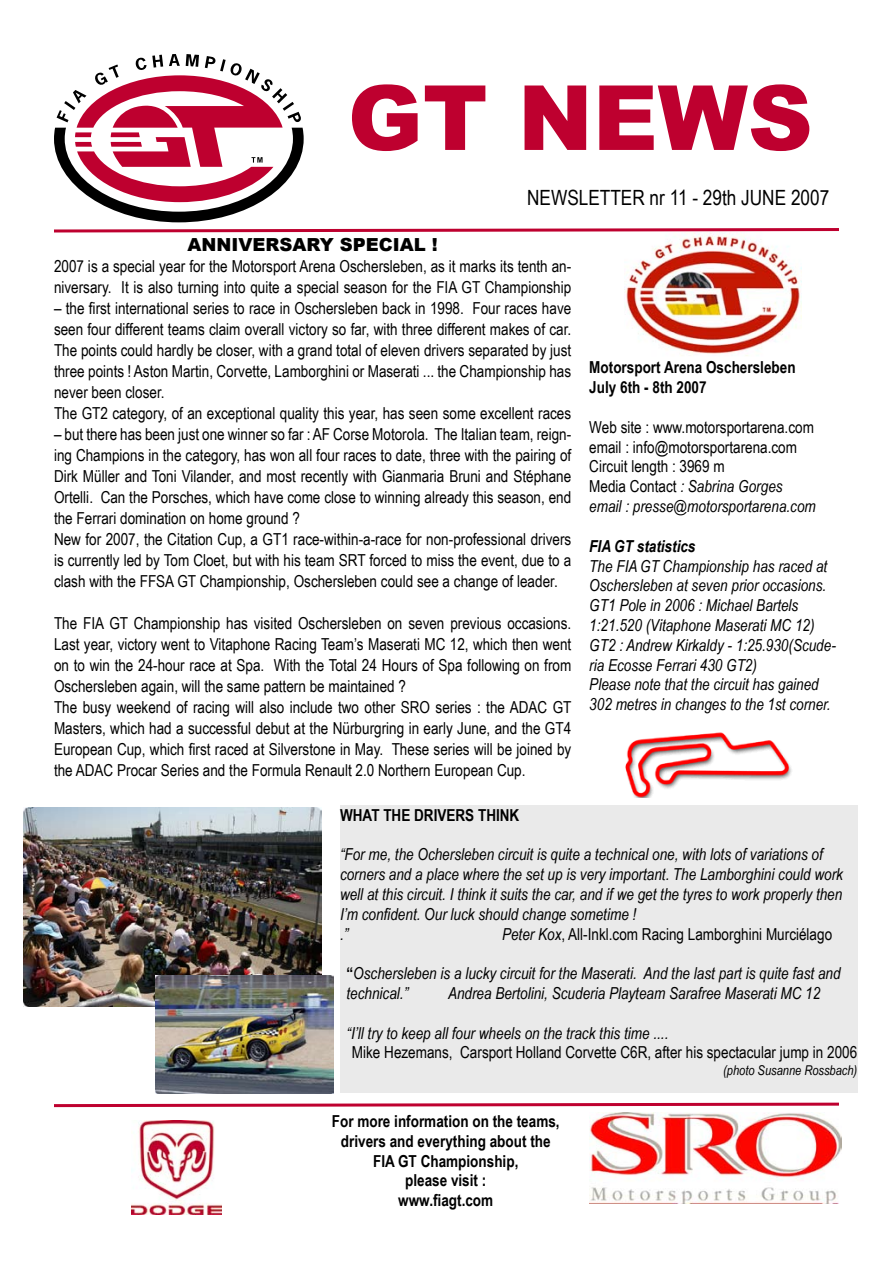
<style>
.page{position:relative;width:893px;height:1263px;background:#fff}
.page>*{position:absolute;margin:0;border:0;box-sizing:border-box;transform-origin:0 0}
.t1{font:900 90px "Arial";color:#be002f}
.t2{font:21px "Arial Narrow";color:#000}
.t3{font:900 18px "Arial";color:#000}
.t4{font:16.5px/21px "Arial Narrow";color:#000}
.t5{font:italic 16.5px/19.8px "Arial Narrow";color:#000}
.t6{font:700 16.5px/19.8px "Arial Narrow";color:#000;text-align:center}
.t7{font:italic 700 16.5px "Arial Narrow";color:#000}
.t8{font:italic 13.5px "Arial Narrow";color:#000}
.s1{font-style:italic}
.s2{font-weight:700;font-style:normal}
</style>
<div class="page">
<img style="left:131px;top:1120px;width:91px;height:94px">
<svg style="left:54px;top:54px;width:785px;height:179px"></svg>
<svg style="left:54px;top:1102px;width:785px;height:6px"></svg>
<img style="left:589px;top:1112px;width:252px;height:92px">
<div style="left:340px;top:805px;width:517px;height:287px;background:#eaeaea"></div>
<img style="left:624px;top:232px;width:178px;height:124px">
<img style="left:625px;top:732px;width:167px;height:66px">
<img style="left:23px;top:807px;width:299px;height:200px">
<img style="left:156px;top:975px;width:177px;height:119px">
<h1 class="t1" style="left:348px;top:52px;width:466px">GT NEWS</h1>
<p class="t2" style="left:527px;top:182px;width:304px">NEWSLETTER nr 11 - 29th JUNE 2007</p>
<p class="t3" style="left:188px;top:231px;width:252px">ANNIVERSARY SPECIAL !</p>
<p class="t4" style="left:54px;top:255px;width:519px">2007 is a special year for the Motorsport Arena Oschersleben, as it marks its tenth an&shy;niversary. It is also turning into quite a special season for the FIA GT Championship</p>
<p class="t4" style="left:54px;top:297px;width:519px">– the first international series to race in Oschersleben back in 1998. Four races have seen four different teams claim overall victory so far, with three different makes of car.<br>The points could hardly be closer, with a grand total of eleven drivers separated by just three points ! Aston Martin, Corvette, Lamborghini or Maserati ... the Championship has never been closer.<br>The GT2 category, of an exceptional quality this year, has seen some excellent races</p>
<p class="t4" style="left:54px;top:423px;width:519px">– but there has been just one winner so far : AF Corse Motorola. The Italian team, reign&shy;ing Champions in the category, has won all four races to date, three with the pairing of Dirk Müller and Toni Vilander, and most recently with Gianmaria Bruni and Stéphane Ortelli. Can the Porsches, which have come close to winning already this season, end the Ferrari domination on home ground ?<br>New for 2007, the Citation Cup, a GT1 race-within-a-race for non-professional drivers is currently led by Tom Cloet, but with his team SRT forced to miss the event, due to a clash with the FFSA GT Championship, Oschersleben could see a change of leader.</p>
<p class="t4" style="left:54px;top:612px;width:519px">The FIA GT Championship has visited Oschersleben on seven previous occasions.<br>Last year, victory went to Vitaphone Racing Team’s Maserati MC 12, which then went on to win the 24-hour race at Spa. With the Total 24 Hours of Spa following on from Oschersleben again, will the same pattern be maintained ?<br>The busy weekend of racing will also include two other SRO series : the ADAC GT Masters, which had a successful debut at the Nürburgring in early June, and the GT4<br>European Cup, which first raced at Silverstone in May. These series will be joined by the ADAC Procar Series and the Formula Renault 2.0 Northern European Cup.</p>
<p class="t6" style="left:340px;top:804px;width:181px">WHAT THE DRIVERS THINK</p>
<p class="t5" style="left:340px;top:844px;width:504px">“For me, the Ochersleben circuit is quite a technical one, with lots of variations of corners and a place where the set up is very important. The Lamborghini could work well at this circuit. I think it suits the car, and if we get the tyres to work properly then I’m confident. Our luck should change sometime !<br>.”</p>
<p class="t6" style="left:589px;top:357px;width:208px;text-align:left">Motorsport Arena Oschersleben<br>July 6th - 8th 2007</p>
<p class="t4" style="left:589px;top:417px;width:228px;line-height:19.8px">Web site : www.motorsportarena.com email : info@motorsportarena.com<br>Circuit length : 3969 m<br>Media Contact <span class="s1">: Sabrina Gorges email : presse@motorsportarena.com</span></p>
<p class="t7" style="left:589px;top:533px;width:108px">FIA GT statistics</p>
<p class="t5" style="left:589px;top:555px;width:248px">The FIA GT Championship has raced at Oschersleben at seven prior occasions.<br>GT1 Pole in 2006 : Michael Bartels 1:21.520 (Vitaphone Maserati MC 12)<br>GT2 : Andrew Kirkaldy - 1:25.930(Scude&shy;ria Ecosse Ferrari 430 GT2)<br>Please note that the circuit has gained 302 metres in changes to the 1st corner.</p>
<p class="t4" style="left:502px;top:922px;width:332px"><span class="s1">Peter Kox</span>, All-Inkl.com Racing Lamborghini Murciélago</p>
<p class="t5" style="left:346px;top:963px;width:496px"><span class="s2">“</span>Oschersleben is a lucky circuit for the Maserati. And the last part is quite fast and technical.”</p>
<p class="t5" style="left:448px;top:983px;width:374px">Andrea Bertolini, Scuderia Playteam Sarafree Maserati MC 12</p>
<p class="t5" style="left:346px;top:1022px;width:323px">“I’ll try to keep all four wheels on the track this time ....</p>
<p class="t4" style="left:352px;top:1041px;width:507px">Mike Hezemans, Carsport Holland Corvette C6R, after his spectacular jump in 2006</p>
<p class="t8" style="left:723px;top:1060px;width:136px">(photo Susanne Rossbach)</p>
<p class="t6" style="left:332px;top:1110px;width:229px">For more information on the teams, drivers and everything about the<br>FIA GT Championship,<br>please visit :<br>www.fiagt.com</p>
</div>
